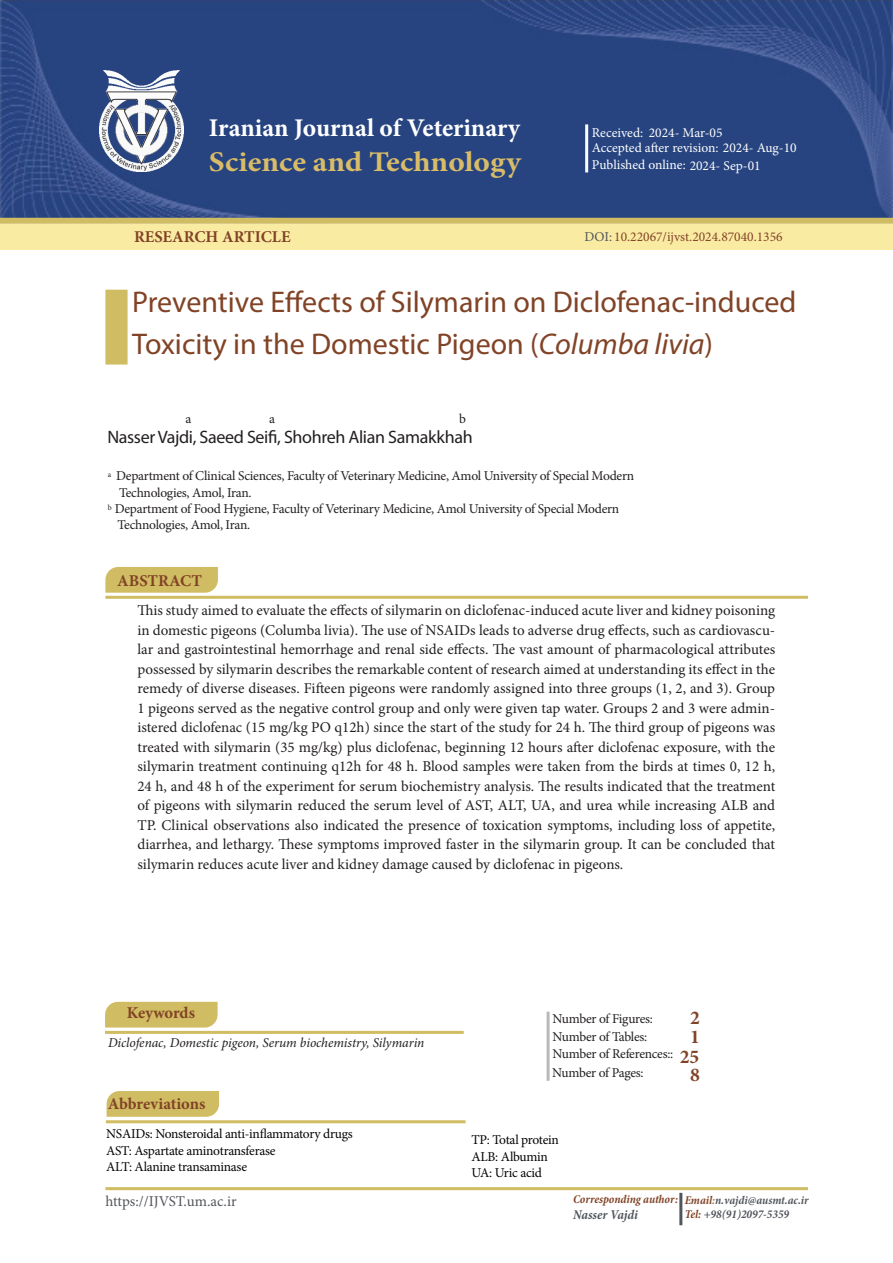
<style>
.page{position:relative;width:893px;height:1263px;background:#fff}
.page>*{position:absolute;margin:0;border:0;box-sizing:border-box;transform-origin:0 0}
.t1{font:30px/42px "Myriad Pro";color:#814326}
.t2{font:700 28.5px "Minion Pro";color:#d9bc67;scale:1.1 1}
.t3{font:700 25.5px "Minion Pro";color:#fff}
.t4{font:700 19.5px "Minion Pro";color:#814327}
.t5{font:700 19.5px "Minion Pro";color:#814328}
.Authors{font:18px "Myriad Pro";letter-spacing:-.02em;color:#231f20}
.t6{font:700 16.5px "Minion Pro";color:#814326}
.t7{font:700 16.5px "Minion Pro";color:#814328}
.t8{font:700 16.5px "Minion Pro";letter-spacing:-.005em;color:#814327}
.Abstract{font:15px/19.5px "Minion Pro";letter-spacing:-.005em;color:#231f20;text-align:justify}
.t9{font:15px "Minion Pro";color:#53555c}
.Affiliation{font:13.5px "Minion Pro";letter-spacing:-.02em;color:#231f20}
.How_to_cite{font:13.5px "Minion Pro";letter-spacing:-.02em;color:#040503}
.t10{font:13.5px/17.1px "Minion Pro";color:#fff}
.keywords{font:italic 13.5px "Minion Pro";letter-spacing:-.005em;color:#231f20}
.t11{font:13.5px "Minion Pro";color:#814328}
.t12{font:italic 700 condensed 13.5px "Minion Pro";letter-spacing:-.005em;color:#52565c}
.Author_superscript{font:13.5px "Minion Pro";color:#231f20}
.t13{font:italic 700 condensed 12px/14.4px "Minion Pro";color:#52565c}
.t14{font:italic 700 condensed 12px "Minion Pro";letter-spacing:-.005em;color:#814326}
.How_to_cite-2{font:7.8px "Minion Pro";color:#231f20}
.s1{color:#52565c}
.s2{font-style:italic}
.s3{color:#814326}
.s4{color:#ac7447}
</style>
<div class="page">
<img style="left:0;top:1px;width:893px;height:217px">
<img style="left:99px;top:70px;width:84px;height:101px">
<hr style="left:585px;top:124px;width:3px;height:48px;background:#fffffd">
<hr style="left:679px;top:1193px;width:3px;height:32px;background:#50555b">
<div style="left:0;top:218px;width:893px;height:6px;background:#d0bc62"></div>
<div style="left:0;top:224px;width:893px;height:25px;background:#faeba2"></div>
<div style="left:105px;top:290px;width:23px;height:74px;background:#d0bc62;border:3px solid #d0bc62"></div>
<svg style="left:105px;top:566px;width:113px;height:27px"></svg>
<svg style="left:105px;top:1001px;width:113px;height:27px"></svg>
<hr style="left:105px;top:596px;width:703px;height:3px;background:#d0bc62">
<hr style="left:105px;top:1031px;width:359px;height:3px;background:#d0bc62">
<hr style="left:105px;top:1187px;width:703px;height:3px;background:#d0bc62">
<svg style="left:106px;top:1091px;width:114px;height:26px"></svg>
<hr style="left:106px;top:1120px;width:360px;height:3px;background:#d0bc62">
<hr style="left:547px;top:1012px;width:3px;height:69px;background:#b9b8bb">
<h3 class="t3" style="left:209px;top:110px;width:313px">Iranian Journal of Veterinary</h3>
<h2 class="t2" style="left:209px;top:141px;width:285px">Science and Technology</h2>
<p class="t10" style="left:592px;top:124px;width:132px">Received: 2024- Mar-05</p>
<p class="t10" style="left:592px;top:139px;width:206px">Accepted after revision: 2024- Aug-10<br>Published online:</p>
<p class="t10" style="left:690px;top:158px;width:72px">2024- Sep-01</p>
<p class="t7" style="left:134px;top:225px;width:158px">RESEARCH ARTICLE</p>
<p class="t11" style="left:584px;top:228px;width:200px"><span class="s1">DOI:</span> 10.22067/ijvst.2024.87040.1356</p>
<p class="t1" style="left:132px;top:281px;width:666px">Preventive Effects of Silymarin on Diclofenac-induced<br>Toxicity in the Domestic Pigeon (<span class="s2">Columba livia</span>)</p>
<p class="Author_superscript" style="left:186px;top:409px;width:7px">a</p>
<p class="Author_superscript" style="left:269px;top:409px;width:7px">a</p>
<p class="Author_superscript" style="left:459px;top:409px;width:8px">b</p>
<p class="Authors" style="left:107px;top:426px;width:367px">Nasser Vajdi, Saeed Seifi, Shohreh Alian Samakkhah</p>
<p class="Affiliation" style="left:116px;top:467px;width:520px">Department of Clinical Sciences, Faculty of Veterinary Medicine, Amol University of Special Modern</p>
<p class="Affiliation" style="left:119px;top:483px;width:134px">Technologies, Amol, Iran.</p>
<p class="Affiliation" style="left:115px;top:499px;width:506px">Department of Food Hygiene, Faculty of Veterinary Medicine, Amol University of Special Modern</p>
<p class="Affiliation" style="left:118px;top:516px;width:134px">Technologies, Amol, Iran.</p>
<p class="How_to_cite-2" style="left:108px;top:470px;width:5px">a</p>
<p class="How_to_cite-2" style="left:108px;top:502px;width:5px">b</p>
<p class="t6" style="left:117px;top:569px;width:86px">ABSTRACT</p>
<p class="Abstract" style="left:137px;top:601px;width:639px">This study aimed to evaluate the effects of silymarin on diclofenac-induced acute liver and kidney poisoning in domestic pigeons (Columba livia). The use of NSAIDs leads to adverse drug effects, such as cardiovascu&shy;lar and gastrointestinal hemorrhage and renal side effects. The vast amount of pharmacological attributes possessed by silymarin describes the remarkable content of research aimed at understanding its effect in the remedy of diverse diseases. Fifteen pigeons were randomly assigned into three groups (1, 2, and 3). Group 1 pigeons served as the negative control group and only were given tap water. Groups 2 and 3 were admin&shy;istered diclofenac (15 mg/kg PO q12h) since the start of the study for 24 h. The third group of pigeons was treated with silymarin (35 mg/kg) plus diclofenac, beginning 12 hours after diclofenac exposure, with the silymarin treatment continuing q12h for 48 h. Blood samples were taken from the birds at times 0, 12 h, 24 h, and 48 h of the experiment for serum biochemistry analysis. The results indicated that the treatment of pigeons with silymarin reduced the serum level of AST, ALT, UA, and urea while increasing ALB and TP. Clinical observations also indicated the presence of toxication symptoms, including loss of appetite, diarrhea, and lethargy. These symptoms improved faster in the silymarin group. It can be concluded that silymarin reduces acute liver and kidney damage caused by diclofenac in pigeons.</p>
<p class="t6" style="left:127px;top:1001px;width:70px">Keywords</p>
<p class="keywords" style="left:108px;top:1033px;width:318px">Diclofenac, Domestic pigeon, Serum biochemistry, Silymarin</p>
<p class="t8" style="left:108px;top:1092px;width:99px">Abbreviations</p>
<p class="How_to_cite" style="left:106px;top:1125px;width:248px">NSAIDs: Nonsteroidal anti-inflammatory drugs</p>
<p class="How_to_cite" style="left:106px;top:1141px;width:171px">AST: Aspartate aminotransferase</p>
<p class="How_to_cite" style="left:106px;top:1157px;width:142px">ALT: Alanine transaminase</p>
<p class="t9" style="left:105px;top:1191px;width:133px">https://IJVST.um.ac.ir</p>
<p class="t4" style="left:690px;top:1004px;width:11px">2</p>
<p class="t4" style="left:680px;top:1043px;width:21px">25</p>
<p class="t5" style="left:690px;top:1061px;width:11px">8</p>
<p class="Affiliation" style="left:553px;top:1010px;width:102px">Number of Figures:</p>
<p class="Affiliation" style="left:553px;top:1028px;width:96px">Number of Tables:</p>
<p class="Affiliation" style="left:553px;top:1045px;width:122px">Number of References::</p>
<p class="Affiliation" style="left:552px;top:1063px;width:93px">Number of Pages:</p>
<p class="t4" style="left:690px;top:1023px;width:11px">1</p>
<p class="How_to_cite" style="left:472px;top:1131px;width:89px">TP: Total protein</p>
<p class="How_to_cite" style="left:472px;top:1147px;width:78px">ALB: Albumin</p>
<p class="How_to_cite" style="left:472px;top:1163px;width:72px">UA: Uric acid</p>
<p class="t14" style="left:573px;top:1191px;width:106px">Corresponding author:</p>
<p class="t12" style="left:573px;top:1205px;width:66px">Nasser Vajdi</p>
<p class="t13" style="left:685px;top:1193px;width:125px"><span class="s3">Email</span><span class="s4">:</span>n.vajdi@ausmt.ac.ir<br><span class="s3">Tel:</span> +98(91)2097-5359</p>
</div>
